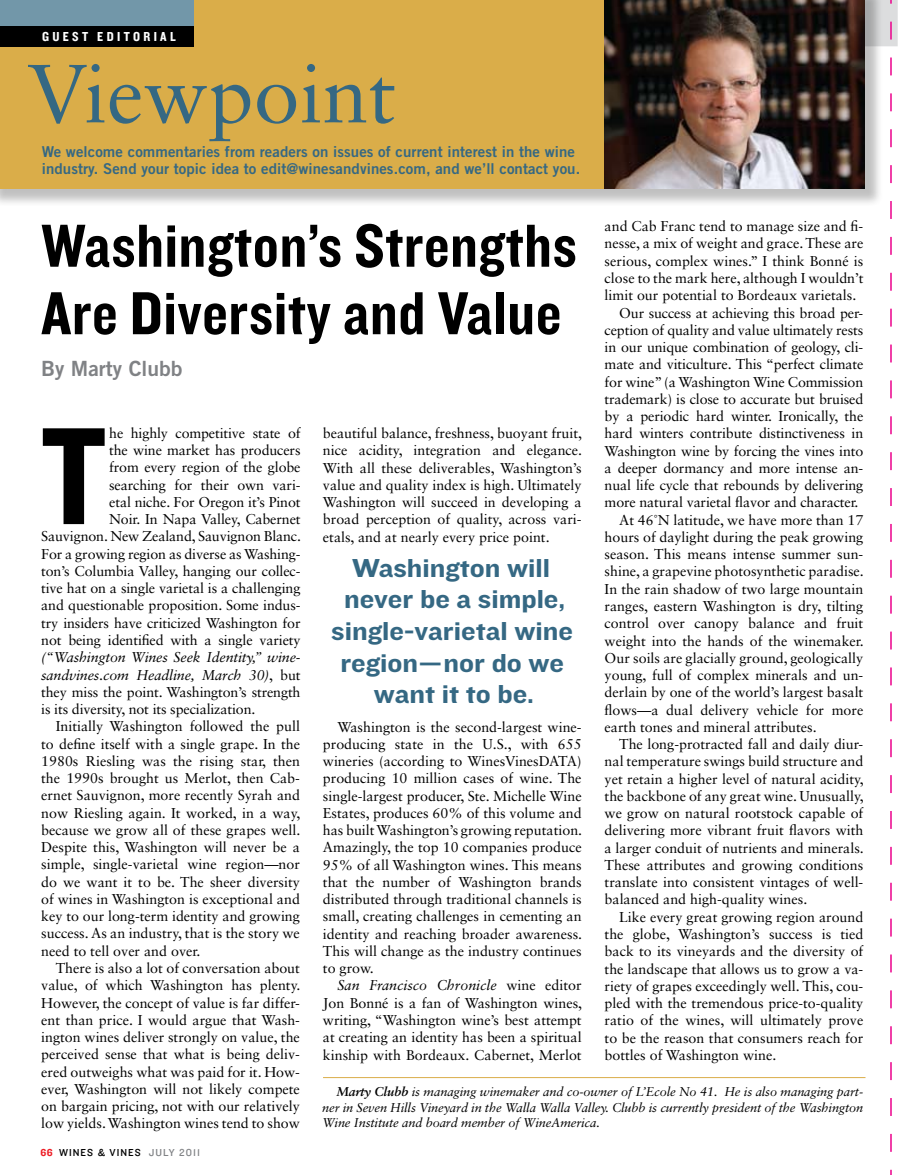
<style>
.page{position:relative;width:918px;height:1175px;background:#fff}
.page>*{position:absolute;margin:0;border:0;box-sizing:border-box;transform-origin:0 0}
.t1{font:143.7px "Knockout HTF50 Welterweight";color:#000}
.t2{font:82.5px "Sabon LT Std";color:#356883}
.t3{font:63px/67.5px "Knockout HTF50 Welterweight";letter-spacing:.01em;color:#000}
.t4{font:27px/31.5px "Knockout HTF52 Cruiserweight";color:#356883;text-align:center}
.t5{font:21px "Trade Gothic LT Std Bd 2";color:#808285}
.t6{font:15px/16.5px "Trade Gothic LT Std Bd 2";letter-spacing:.005em;color:#356883}
.t7{font:14.25px/17.2px "Sabon LT Std";color:#000;text-align:justify}
.t8{font:13.5px "Knockout HTF50 Welterweight";letter-spacing:.25em;color:#fff}
.t9{font:italic 12.75px/15.8px "Sabon";letter-spacing:-.01em;color:#000;text-align:justify}
.t10{font:10.5px "Knockout HTF31 Junior Middlewt";letter-spacing:.1em;color:#000}
.s1{font-family:"Sabon"}
.s2{font-style:italic}
.s3{font-weight:700}
.s4{font-family:"Knockout HTF51 Middleweight";color:#ed1c24}
.s5{color:#808285}
</style>
<div class="page">
<hr style="left:323px;top:1077px;width:543px;height:1px;background:#daad49">
<div style="left:0;top:0;width:890px;height:221px;background:#000;opacity:.25"></div>
<div style="left:0;top:0;width:865px;height:188px;background:#daad49"></div>
<svg style="left:890px;top:0;width:2px;height:1174px"></svg>
<img style="left:605px;top:0;width:260px;height:188px">
<div style="left:0;top:0;width:194px;height:46px;background:#7297a9"></div>
<div style="left:0;top:26px;width:194px;height:20px;background:#000"></div>
<p class="t8" style="left:42px;top:29px;width:135px">GUEST EDITORIAL</p>
<h2 class="t2" style="left:27px;top:45px;width:370px">Viewpoint</h2>
<p class="t6" style="left:42px;top:143px;width:540px">We welcome commentaries from readers on issues of current interest in the wine industry. Send your topic idea to edit@winesandvines.com, and we’ll contact you.</p>
<p class="t7" style="left:605px;top:217px;width:260px">and Cab Franc tend to manage size and fi-</p>
<p class="t7" style="left:605px;top:235px;width:260px">nesse, a mix of weight and grace. These are</p>
<p class="t7" style="left:605px;top:252px;width:260px">serious, complex wines.” I think Bonné is</p>
<p class="t7" style="left:605px;top:269px;width:260px">close to the mark here, although I wouldn’t</p>
<p class="t7" style="left:605px;top:286px;width:253px">limit our potential to Bordeaux varietals.</p>
<p class="t7" style="left:619px;top:304px;width:246px">Our success at achieving this broad per-</p>
<p class="t7" style="left:605px;top:321px;width:260px">ception of quality and value ultimately rests</p>
<p class="t7" style="left:605px;top:338px;width:260px">in our unique combination of geology, cli-</p>
<p class="t7" style="left:605px;top:355px;width:260px">mate and viticulture. This “perfect climate</p>
<p class="t7" style="left:605px;top:373px;width:260px">for wine” (a Washington Wine Commission</p>
<p class="t7" style="left:605px;top:390px;width:260px">trademark) is close to accurate but bruised</p>
<p class="t7" style="left:605px;top:407px;width:260px">by a periodic hard winter. Ironically, the</p>
<p class="t7" style="left:605px;top:424px;width:260px">hard winters contribute distinctiveness in</p>
<p class="t7" style="left:605px;top:442px;width:260px">Washington wine by forcing the vines into</p>
<p class="t7" style="left:605px;top:459px;width:260px">a deeper dormancy and more intense an-</p>
<p class="t7" style="left:605px;top:476px;width:260px">nual life cycle that rebounds by delivering</p>
<p class="t7" style="left:605px;top:493px;width:255px">more natural varietal flavor and character.</p>
<p class="t7" style="left:619px;top:511px;width:246px">At 46<span class="s1">˚</span>N latitude, we have more than 17</p>
<p class="t7" style="left:605px;top:528px;width:260px">hours of daylight during the peak growing</p>
<p class="t7" style="left:605px;top:545px;width:260px">season. This means intense summer sun-</p>
<p class="t7" style="left:605px;top:562px;width:261px">shine, a grapevine photosynthetic paradise.</p>
<p class="t7" style="left:605px;top:580px;width:260px">In the rain shadow of two large mountain</p>
<p class="t7" style="left:605px;top:597px;width:260px">ranges, eastern Washington is dry, tilting</p>
<p class="t7" style="left:605px;top:614px;width:260px">control over canopy balance and fruit</p>
<p class="t7" style="left:605px;top:632px;width:261px">weight into the hands of the winemaker.</p>
<p class="t7" style="left:605px;top:649px;width:260px">Our soils are glacially ground, geologically</p>
<p class="t7" style="left:605px;top:666px;width:260px">young, full of complex minerals and un-</p>
<p class="t7" style="left:605px;top:683px;width:260px">derlain by one of the world’s largest basalt</p>
<p class="t7" style="left:605px;top:701px;width:260px">flows—a dual delivery vehicle for more</p>
<p class="t7" style="left:605px;top:718px;width:214px">earth tones and mineral attributes.</p>
<p class="t7" style="left:619px;top:735px;width:246px">The long-protracted fall and daily diur-</p>
<p class="t7" style="left:605px;top:752px;width:260px">nal temperature swings build structure and</p>
<p class="t7" style="left:605px;top:770px;width:261px">yet retain a higher level of natural acidity,</p>
<p class="t7" style="left:605px;top:787px;width:261px">the backbone of any great wine. Unusually,</p>
<p class="t7" style="left:605px;top:804px;width:260px">we grow on natural rootstock capable of</p>
<p class="t7" style="left:605px;top:821px;width:260px">delivering more vibrant fruit flavors with</p>
<p class="t7" style="left:605px;top:839px;width:261px">a larger conduit of nutrients and minerals.</p>
<p class="t7" style="left:605px;top:856px;width:260px">These attributes and growing conditions</p>
<p class="t7" style="left:605px;top:873px;width:260px">translate into consistent vintages of well-</p>
<p class="t7" style="left:605px;top:890px;width:204px">balanced and high-quality wines.</p>
<p class="t7" style="left:619px;top:908px;width:246px">Like every great growing region around</p>
<p class="t7" style="left:605px;top:925px;width:260px">the globe, Washington’s success is tied</p>
<p class="t7" style="left:605px;top:942px;width:260px">back to its vineyards and the diversity of</p>
<p class="t7" style="left:605px;top:959px;width:260px">the landscape that allows us to grow a va-</p>
<p class="t7" style="left:605px;top:977px;width:260px">riety of grapes exceedingly well. This, cou-</p>
<p class="t7" style="left:605px;top:994px;width:260px">pled with the tremendous price-to-quality</p>
<p class="t7" style="left:605px;top:1011px;width:260px">ratio of the wines, will ultimately prove</p>
<p class="t7" style="left:605px;top:1028px;width:260px">to be the reason that consumers reach for</p>
<p class="t7" style="left:605px;top:1046px;width:173px">bottles of Washington wine.</p>
<h3 class="t3" style="left:41px;top:214px;width:537px">Washington’s Strengths<br>Are Diversity and Value</h3>
<h3 class="t5" style="left:41px;top:356px;width:143px">By Marty Clubb</h3>
<h1 class="t1" style="left:41px;top:401px;width:67px">T</h1>
<p class="t7" style="left:41px;top:424px;width:261px;text-align:right">he highly competitive state of<br>the wine market has producers<br>from every region of the globe<br>searching for their own vari-<br>etal niche. For Oregon it’s Pinot<br>Noir. In Napa Valley, Cabernet Sauvignon. New Zealand, Sauvignon Blanc.<br>For a growing region as diverse as Washing&shy;ton’s Columbia Valley, hanging our collec&shy;tive hat on a single varietal is a challenging and questionable proposition. Some indus&shy;try insiders have criticized Washington for not being identified with a single variety</p>
<p class="t7" style="left:41px;top:648px;width:261px"><span class="s2">(“Washington Wines Seek Identity,” wine&shy;sandvines.com Headline, March 30)</span>, but they miss the point. Washington’s strength is its diversity, not its specialization.</p>
<p class="t7" style="left:41px;top:717px;width:261px;text-indent:15px">Initially Washington followed the pull to define itself with a single grape. In the 1980s Riesling was the rising star, then the 1990s brought us Merlot, then Cab&shy;ernet Sauvignon, more recently Syrah and now Riesling again. It worked, in a way, because we grow all of these grapes well.<br>Despite this, Washington will never be a simple, single-varietal wine region—nor do we want it to be. The sheer diversity of wines in Washington is exceptional and key to our long-term identity and growing success. As an industry, that is the story we need to tell over and over.</p>
<p class="t7" style="left:41px;top:959px;width:261px;text-indent:15px">There is also a lot of conversation about value, of which Washington has plenty.<br>However, the concept of value is far differ&shy;ent than price. I would argue that Wash&shy;ington wines deliver strongly on value, the perceived sense that what is being deliv&shy;ered outweighs what was paid for it. How&shy;ever, Washington will not likely compete on bargain pricing, not with our relatively low yields. Washington wines tend to show</p>
<p class="t7" style="left:323px;top:424px;width:261px">beautiful balance, freshness, buoyant fruit, nice acidity, integration and elegance.<br>With all these deliverables, Washington’s value and quality index is high. Ultimately Washington will succeed in developing a broad perception of quality, across vari&shy;etals, and at nearly every price point.</p>
<h3 class="t4" style="left:331px;top:553px;width:243px">Washington will never be a simple, single-varietal wine region—nor do we want it to be.</h3>
<p class="t7" style="left:323px;top:717px;width:261px;text-indent:15px">Washington is the second-largest wine&shy;producing state in the U.S., with 655 wineries (according to WinesVinesDATA) producing 10 million cases of wine. The single-largest producer, Ste. Michelle Wine Estates, produces 60% of this volume and has built Washington’s growing reputation.<br>Amazingly, the top 10 companies produce 95% of all Washington wines. This means that the number of Washington brands distributed through traditional channels is small, creating challenges in cementing an identity and reaching broader awareness.<br>This will change as the industry continues to grow.</p>
<p class="t7" style="left:323px;top:976px;width:261px;text-indent:15px"><span class="s2">San Francisco Chronicle</span> wine editor Jon Bonné is a fan of Washington wines, writing, “Washington wine’s best attempt at creating an identity has been a spiritual kinship with Bordeaux. Cabernet, Merlot</p>
<p class="t9" style="left:322px;top:1083px;width:543px;text-indent:15px"><span class="s3">Marty Clubb</span> is managing winemaker and co-owner of L’Ecole No 41. He is also managing part&shy;ner in Seven Hills Vineyard in the Walla Walla Valley. Clubb is currently president of the Washington Wine Institute and board member of WineAmerica.</p>
<p class="t10" style="left:40px;top:1146px;width:161px"><span class="s4">66</span> WINES &amp; VINES <span class="s5">JULY 2011</span></p>
</div>
